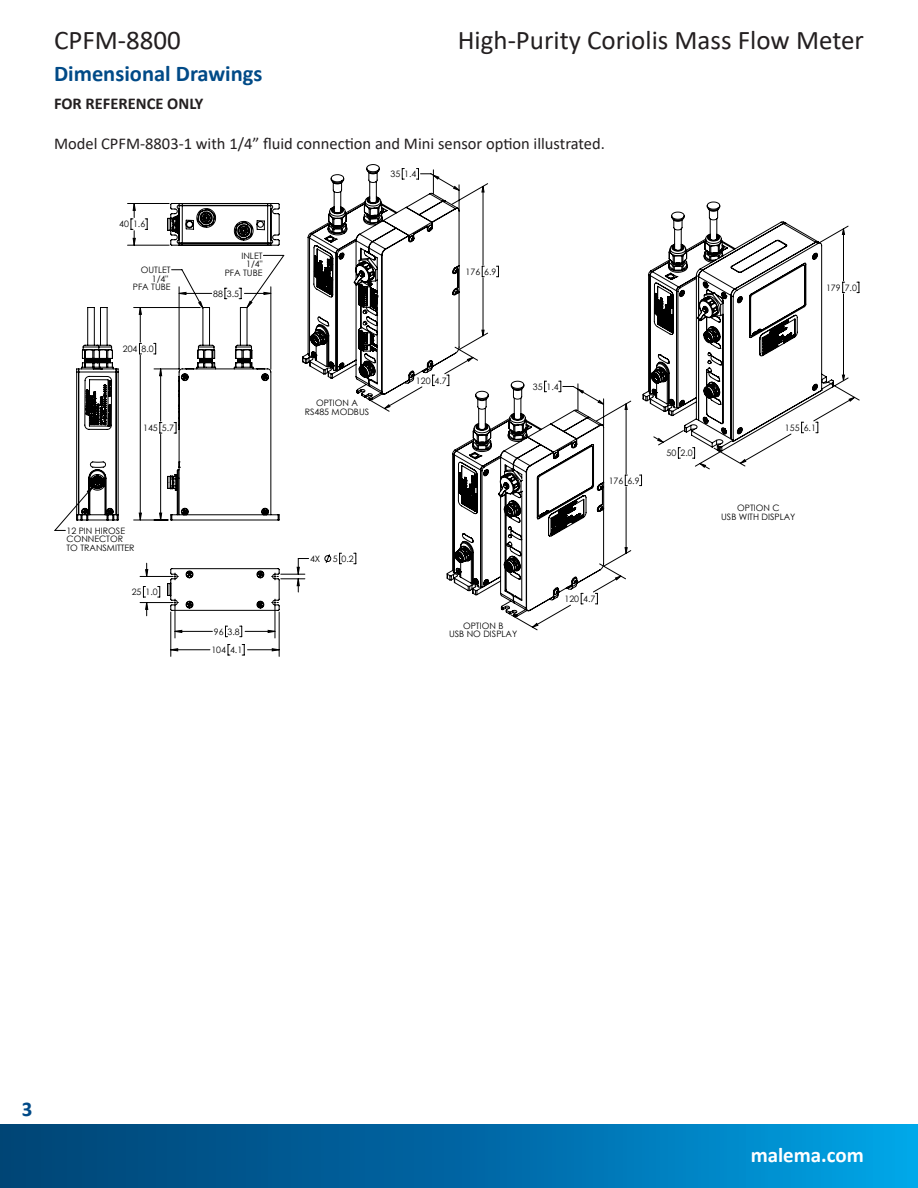
<style>
.page{position:relative;width:918px;height:1188px;background:#fff}
.page>*{position:absolute;margin:0;border:0;box-sizing:border-box;transform-origin:0 0}
.t1{font:27px "Calibri";color:#231f20}
.t2{font:700 22.5px "Calibri";color:#004a87}
.t3{font:700 21px "Calibri";color:#fff}
.t4{font:700 21px "Calibri";color:#004a87}
.t5{font:16.5px "Calibri";color:#231f20}
.t6{font:700 16.5px "Calibri";color:#231f20}
.t7{font:8.85px/8.7px "Century Gothic";color:#000;text-align:center}
</style>
<div class="page">
<div style="left:0;top:1125px;width:918px;height:63px;background:linear-gradient(to right,#003c6f,#009ee2)"></div>
<svg style="left:127px;top:201px;width:728px;height:450px"></svg>
<svg style="left:167px;top:307px;width:113px;height:214px"></svg>
<svg style="left:76px;top:307px;width:43px;height:214px"></svg>
<svg style="left:167px;top:203px;width:113px;height:43px"></svg>
<svg style="left:167px;top:568px;width:113px;height:43px"></svg>
<svg style="left:302px;top:164px;width:302px;height:453px"></svg>
<svg style="left:643px;top:202px;width:191px;height:250px"></svg>
<h1 class="t1" style="left:54px;top:21px;width:128px">CPFM-8800</h1>
<h1 class="t1" style="left:458px;top:21px;width:408px">High-Purity Coriolis Mass Flow Meter</h1>
<p class="t2" style="left:54px;top:57px;width:210px">Dimensional Drawings</p>
<p class="t6" style="left:54px;top:92px;width:151px">FOR REFERENCE ONLY</p>
<p class="t5" style="left:54px;top:132px;width:553px">Model CPFM-8803-1 with 1/4” fluid connection and Mini sensor option illustrated.</p>
<p class="t7" style="left:119px;top:220px;width:28px">40 1.6</p>
<p class="t7" style="left:241px;top:251px;width:23px">INLET<br>1/4"</p>
<p class="t7" style="left:141px;top:265px;width:31px">OUTLET</p>
<p class="t7" style="left:225px;top:269px;width:39px">PFA TUBE</p>
<p class="t7" style="left:133px;top:274px;width:39px;text-align:right">1/4"<br>PFA TUBE</p>
<p class="t7" style="left:213px;top:289px;width:28px">88 3.5</p>
<p class="t7" style="left:123px;top:344px;width:32px">204 8.0</p>
<p class="t7" style="left:143px;top:423px;width:32px">145 5.7</p>
<p class="t7" style="left:67px;top:526px;width:70px;text-align:left">12 PIN HIROSE<br>CONNECTOR<br>TO TRANSMITTER</p>
<p class="t7" style="left:132px;top:587px;width:28px">25 1.0</p>
<p class="t7" style="left:211px;top:622px;width:32px;line-height:18.5px;text-align:left">96 3.8<br>104 4.1</p>
<p class="t7" style="left:391px;top:169px;width:28px">35 1.4</p>
<p class="t7" style="left:305px;top:398px;width:66px">OPTION A<br>RS485 MODBUS</p>
<p class="t7" style="left:310px;top:554px;width:12px">4X</p>
<p class="t7" style="left:333px;top:554px;width:23px">5 0.2</p>
<p class="t7" style="left:466px;top:267px;width:32px">176 6.9</p>
<p class="t7" style="left:826px;top:283px;width:32px">179 7.0</p>
<p class="t7" style="left:416px;top:376px;width:32px">120 4.7</p>
<p class="t7" style="left:533px;top:382px;width:28px">35 1.4</p>
<p class="t7" style="left:609px;top:476px;width:32px">176 6.9</p>
<p class="t7" style="left:667px;top:448px;width:28px">50 2.0</p>
<p class="t7" style="left:785px;top:423px;width:32px">155 6.1</p>
<p class="t7" style="left:721px;top:503px;width:76px">OPTION C<br>USB WITH DISPLAY</p>
<p class="t7" style="left:449px;top:621px;width:70px">OPTION B<br>USB NO DISPLAY</p>
<p class="t7" style="left:565px;top:594px;width:32px">120 4.7</p>
<h3 class="t4" style="left:22px;top:1094px;width:12px">3</h3>
<h3 class="t3" style="left:735px;top:1140px;width:115px">malema.com</h3>
<h3 class="t3" style="left:751px;top:1140px;width:115px">malema.com</h3>
</div>
